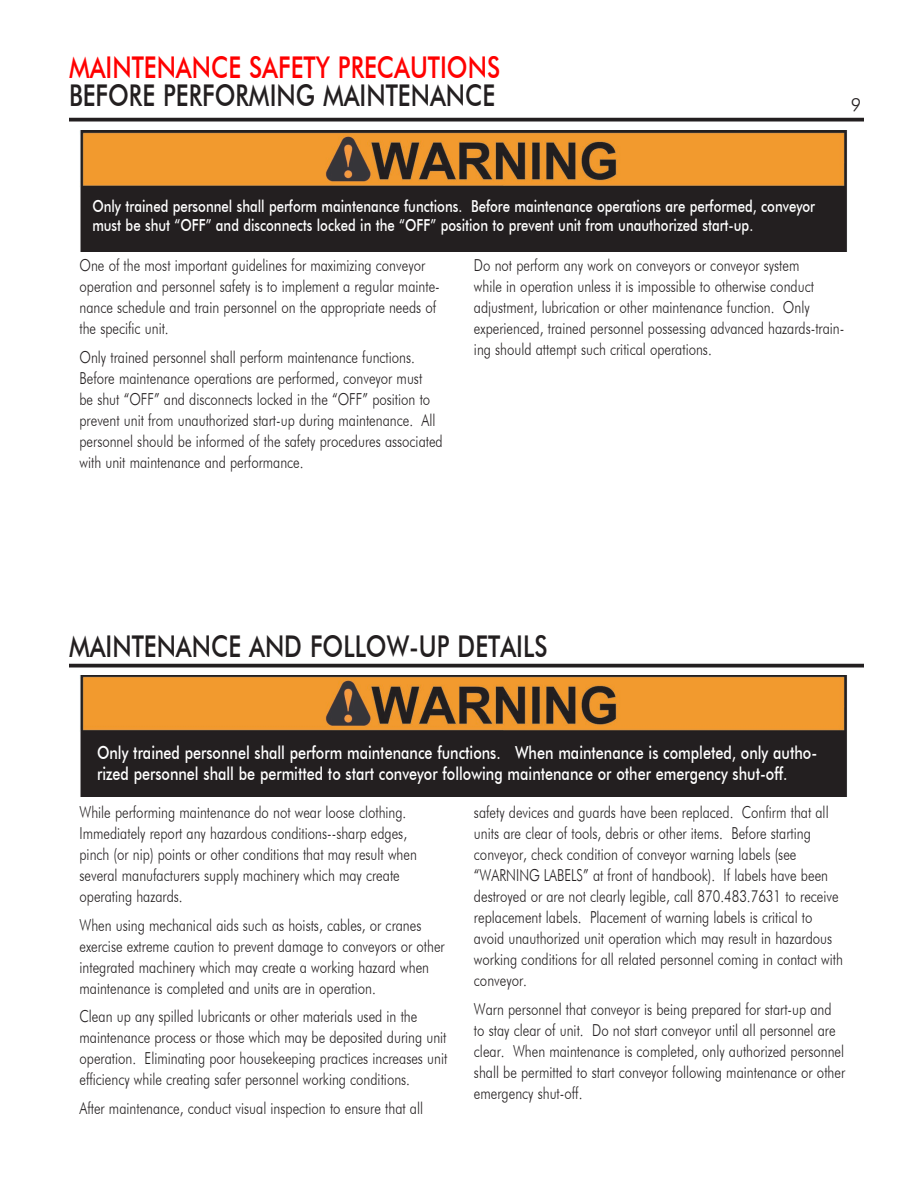
<style>
.page{position:relative;width:918px;height:1188px;background:#fff}
.page>*{position:absolute;margin:0;border:0;box-sizing:border-box;transform-origin:0 0}
.model_name{font:500 30px "Futura BT";color:#231f20;scale:.8 1}
.model_name-2{font:500 30px "Futura BT";color:#f00;scale:.8 1}
.t1{font:500 18px/21px "Futura BT";color:#fff;scale:.8 1}
.t2{font:300 18px "Futura BT";color:#231f20}
.t3{font:300 16.5px/21px "Futura BT";color:#231f20;scale:.8 1}
.t4{font:500 16.5px/19.5px "Futura BT";color:#fff;scale:.8 1}
</style>
<div class="page">
<svg style="left:69px;top:118px;width:795px;height:4px;background:#3e3a3b"></svg>
<svg style="left:69px;top:664px;width:795px;height:4px;background:#3e3a3b"></svg>
<img style="left:80px;top:131px;width:767px;height:121px">
<img style="left:80px;top:676px;width:767px;height:120px">
<p class="model_name-2" style="left:69px;top:49px;width:541px">MAINTENANCE SAFETY PRECAUTIONS</p>
<p class="model_name" style="left:69px;top:78px;width:534px">BEFORE PERFORMING MAINTENANCE</p>
<p class="t2" style="left:851px;top:93px;width:12px">9</p>
<p class="t4" style="left:92px;top:196px;width:905px">Only trained personnel shall perform maintenance functions. Before maintenance operations are performed, conveyor must be shut “OFF” and disconnects locked in the “OFF” position to prevent unit from unauthorized start-up.</p>
<p class="t3" style="left:80px;top:255px;width:452px">One of the most important guidelines for maximizing conveyor operation and personnel safety is to implement a regular mainte&shy;nance schedule and train personnel on the appropriate needs of the specific unit.</p>
<p class="t3" style="left:80px;top:346px;width:456px">Only trained personnel shall perform maintenance functions.<br>Before maintenance operations are performed, conveyor must<br>be shut “OFF” and disconnects locked in the “OFF” position to prevent unit from unauthorized start-up during maintenance. All personnel should be informed of the safety procedures associated with unit maintenance and performance.</p>
<p class="t3" style="left:474px;top:255px;width:465px">Do not perform any work on conveyors or conveyor system<br>while in operation unless it is impossible to otherwise conduct adjustment, lubrication or other maintenance function. Only experienced, trained personnel possessing advanced hazards-train&shy;ing should attempt such critical operations.</p>
<p class="model_name" style="left:69px;top:628px;width:600px">MAINTENANCE AND FOLLOW-UP DETAILS</p>
<p class="t1" style="left:97px;top:742px;width:902px">Only trained personnel shall perform maintenance functions. When maintenance is completed, only autho&shy;rized personnel shall be permitted to start conveyor following maintenance or other emergency shut-off.</p>
<p class="t3" style="left:80px;top:802px;width:423px">While performing maintenance do not wear loose clothing.<br>Immediately report any hazardous conditions--sharp edges, pinch (or nip) points or other conditions that may result when several manufacturers supply machinery which may create operating hazards.</p>
<p class="t3" style="left:80px;top:914px;width:458px">When using mechanical aids such as hoists, cables, or cranes exercise extreme caution to prevent damage to conveyors or other integrated machinery which may create a working hazard when maintenance is completed and units are in operation.</p>
<p class="t3" style="left:80px;top:1006px;width:461px">Clean up any spilled lubricants or other materials used in the maintenance process or those which may be deposited during unit operation. Eliminating poor housekeeping practices increases unit efficiency while creating safer personnel working conditions.</p>
<p class="t3" style="left:80px;top:1097px;width:431px">After maintenance, conduct visual inspection to ensure that all</p>
<p class="t3" style="left:474px;top:802px;width:463px">safety devices and guards have been replaced. Confirm that all units are clear of tools, debris or other items. Before starting conveyor, check condition of conveyor warning labels (see “WARNING LABELS” at front of handbook). If labels have been destroyed or are not clearly legible, call 870.483.7631 to receive replacement labels. Placement of warning labels is critical to avoid unauthorized unit operation which may result in hazardous working conditions for all related personnel coming in contact with conveyor.</p>
<p class="t3" style="left:474px;top:998px;width:466px">Warn personnel that conveyor is being prepared for start-up and to stay clear of unit. Do not start conveyor until all personnel are clear. When maintenance is completed, only authorized personnel shall be permitted to start conveyor following maintenance or other emergency shut-off.</p>
</div>
